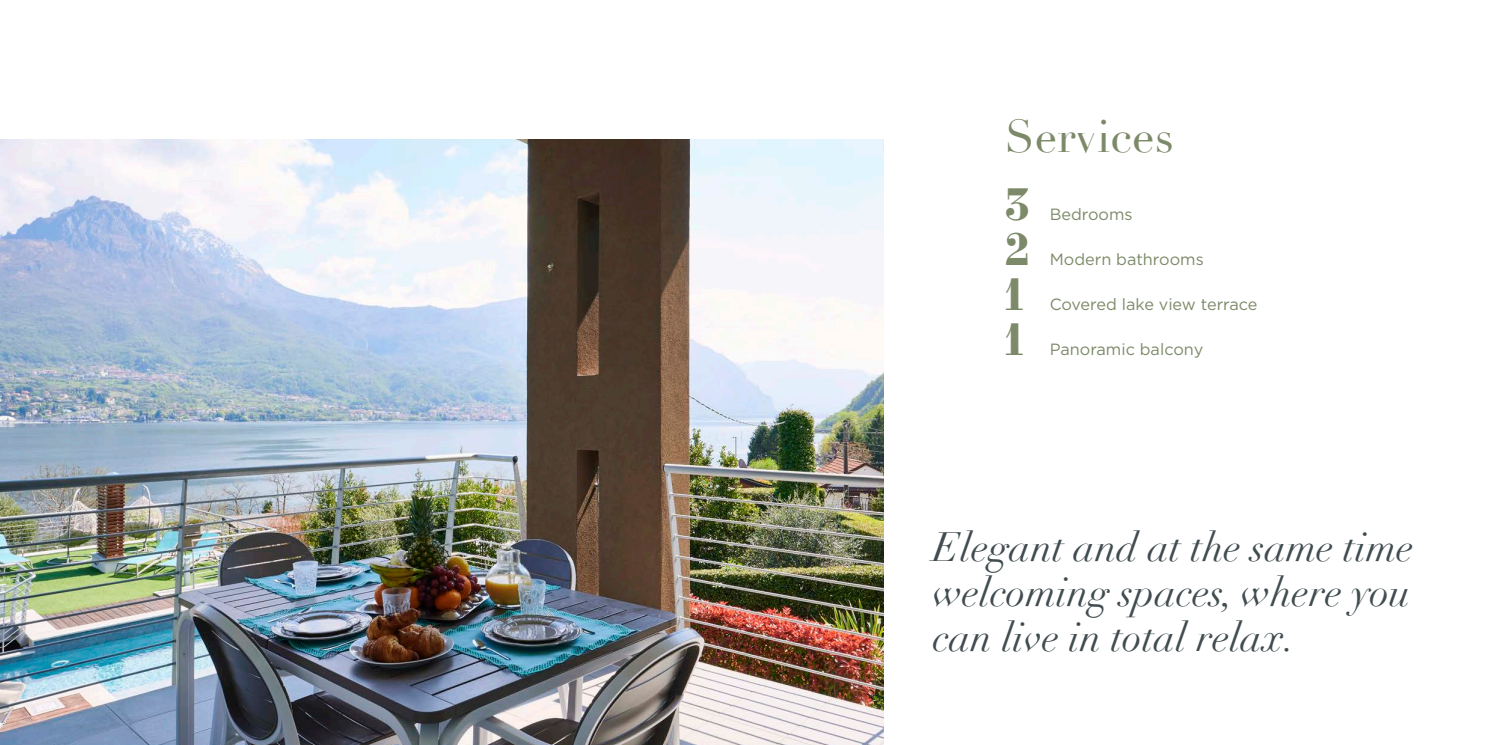
<style>
.page{position:relative;width:1489px;height:745px;background:#fff}
.page>*{position:absolute;margin:0;border:0;box-sizing:border-box;transform-origin:0 0}
.t1{font:45px "Didot";color:#7d8a69}
.t2{font:45px "Numbers Strasse";color:#7d8a69}
.t3{font:italic 40px/45px "Didot";color:#414c50;text-align:justify}
.t4{font:16.25px "Gotham";color:#7d8a69}
</style>
<div class="page">
<img style="left:0;top:139px;width:883px;height:605px">
<p class="t1" style="left:1004px;top:109px;width:171px">Services</p>
<p class="t2" style="left:1004px;top:179px;width:27px">3</p>
<p class="t4" style="left:1049px;top:203px;width:84px">Bedrooms</p>
<p class="t2" style="left:1004px;top:224px;width:27px">2</p>
<p class="t2" style="left:1004px;top:269px;width:20px">1</p>
<p class="t2" style="left:1004px;top:314px;width:20px">1</p>
<p class="t4" style="left:1049px;top:248px;width:155px">Modern bathrooms</p>
<p class="t4" style="left:1049px;top:293px;width:209px">Covered lake view terrace</p>
<p class="t4" style="left:1049px;top:338px;width:155px">Panoramic balcony</p>
<p class="t3" style="left:932px;top:524px;width:482px">Elegant and at the same time welcoming spaces, where you can live in total relax.</p>
</div>
